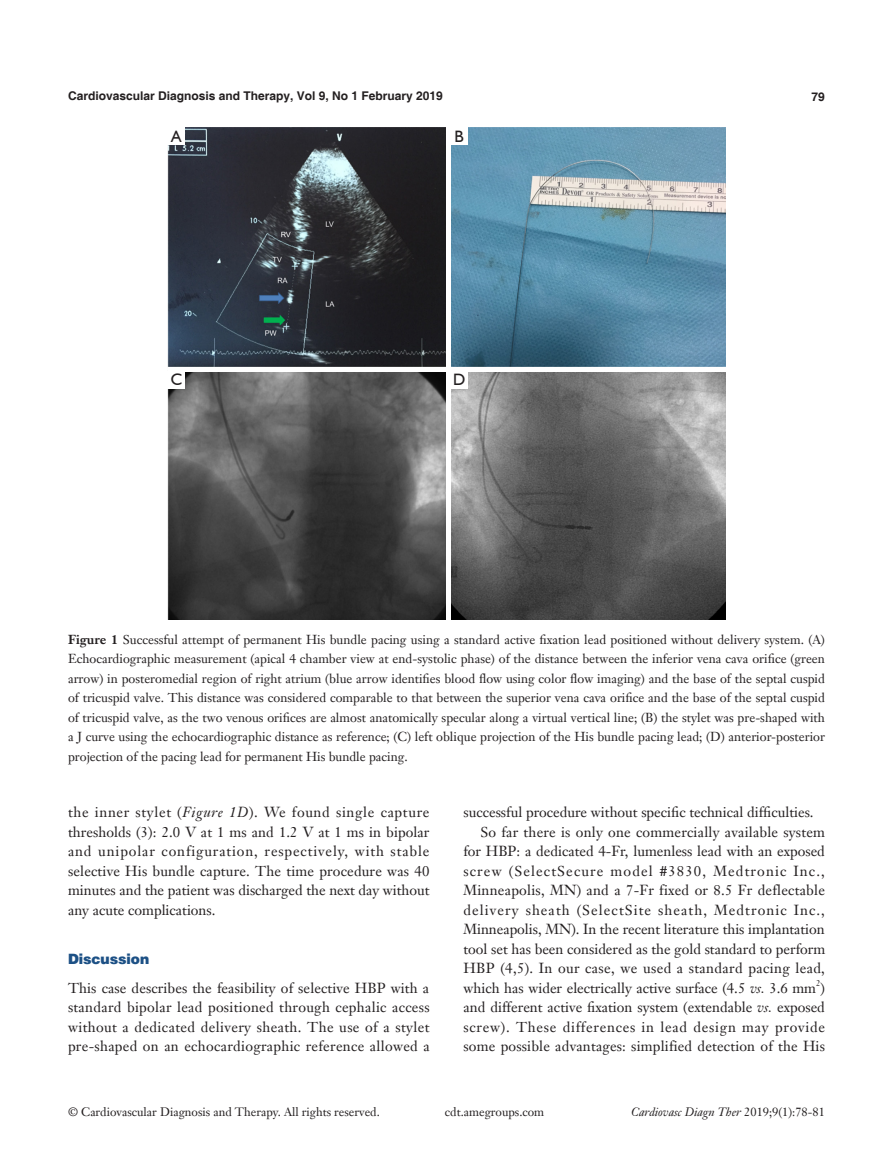
<style>
.page{position:relative;width:893px;height:1170px;background:#fff}
.page>*{position:absolute;margin:0;border:0;box-sizing:border-box;transform-origin:0 0}
.t1{font:16.5px "Humanist 521 BT";color:#231f20}
.t2{font:14.25px/19.5px "Janson Text LT";color:#231f20;text-align:justify}
.t3{font:900 14.25px "Helvetica";color:#1c5085}
.t4{font:12.75px/19.5px "Janson Text LT";color:#231f20;text-align:justify}
.t5{font:12px "Janson Text LT";color:#231f20}
.t6{font:700 12px "Helvetica";color:#231f20}
.t7{font:italic 12px "Janson Text LT";color:#231f20}
.t8{font:8.25px "Janson Text LT";color:#231f20}
.s1{font-weight:700}
.s2{font-style:italic}
.s3{font-style:normal}
</style>
<div class="page">
<img style="left:168px;top:128px;width:557px;height:492px">
<hr style="left:168px;top:367px;width:557px;height:4px;background:#fff">
<div style="left:446px;top:128px;width:5px;height:492px;background:#fff"></div>
<div style="left:168px;top:128px;width:17px;height:17px;background:#fff"></div>
<div style="left:451px;top:128px;width:17px;height:17px;background:#fff"></div>
<div style="left:168px;top:371px;width:17px;height:17px;background:#fff"></div>
<div style="left:451px;top:371px;width:17px;height:17px;background:#fff"></div>
<p class="t6" style="left:68px;top:88px;width:376px">Cardiovascular Diagnosis and Therapy, Vol 9, No 1 February 2019</p>
<p class="t6" style="left:812px;top:89px;width:15px">79</p>
<p class="t1" style="left:171px;top:126px;width:12px">A</p>
<p class="t1" style="left:454px;top:126px;width:11px">B</p>
<p class="t1" style="left:171px;top:369px;width:13px">C</p>
<p class="t1" style="left:453px;top:369px;width:14px">D</p>
<p class="t4" style="left:68px;top:629px;width:758px"><span class="s1">Figure 1</span> Successful attempt of permanent His bundle pacing using a standard active fixation lead positioned without delivery system. (A)<br>Echocardiographic measurement (apical 4 chamber view at end-systolic phase) of the distance between the inferior vena cava orifice (green arrow) in posteromedial region of right atrium (blue arrow identifies blood flow using color flow imaging) and the base of the septal cuspid of tricuspid valve. This distance was considered comparable to that between the superior vena cava orifice and the base of the septal cuspid of tricuspid valve, as the two venous orifices are almost anatomically specular along a virtual vertical line; (B) the stylet was pre-shaped with a J curve using the echocardiographic distance as reference; (C) left oblique projection of the His bundle pacing lead; (D) anterior-posterior projection of the pacing lead for permanent His bundle pacing.</p>
<p class="t2" style="left:68px;top:802px;width:363px">the inner stylet (<span class="s2">Figure 1D</span>). We found single capture thresholds (3): 2.0 V at 1 ms and 1.2 V at 1 ms in bipolar and unipolar configuration, respectively, with stable selective His bundle capture. The time procedure was 40 minutes and the patient was discharged the next day without any acute complications.</p>
<p class="t3" style="left:68px;top:949px;width:83px">Discussion</p>
<p class="t2" style="left:68px;top:977px;width:363px">This case describes the feasibility of selective HBP with a standard bipolar lead positioned through cephalic access without a dedicated delivery sheath. The use of a stylet pre-shaped on an echocardiographic reference allowed a</p>
<p class="t2" style="left:463px;top:802px;width:352px">successful procedure without specific technical difficulties.</p>
<p class="t2" style="left:463px;top:821px;width:363px;text-indent:17px">So far there is only one commercially available system for HBP: a dedicated 4-Fr, lumenless lead with an exposed screw (SelectSecure model #3830, Medtronic Inc., Minneapolis, MN) and a 7-Fr fixed or 8.5 Fr deflectable delivery sheath (SelectSite sheath, Medtronic Inc., Minneapolis, MN). In the recent literature this implantation tool set has been considered as the gold standard to perform HBP (4,5). In our case, we used a standard pacing lead, which has wider electrically active surface (4.5 <span class="s2">vs.</span> 3.6 mm )</p>
<p class="t8" style="left:816px;top:977px;width:6px">2</p>
<p class="t2" style="left:463px;top:997px;width:363px">and different active fixation system (extendable <span class="s2">vs.</span> exposed screw). These differences in lead design may provide some possible advantages: simplified detection of the His</p>
<p class="t5" style="left:68px;top:1104px;width:313px">© Cardiovascular Diagnosis and Therapy. All rights reserved.</p>
<p class="t5" style="left:445px;top:1104px;width:101px">cdt.amegroups.com</p>
<p class="t7" style="left:631px;top:1104px;width:195px">Cardiovasc Diagn Ther <span class="s3">2019;9(1):78-81</span></p>
</div>
